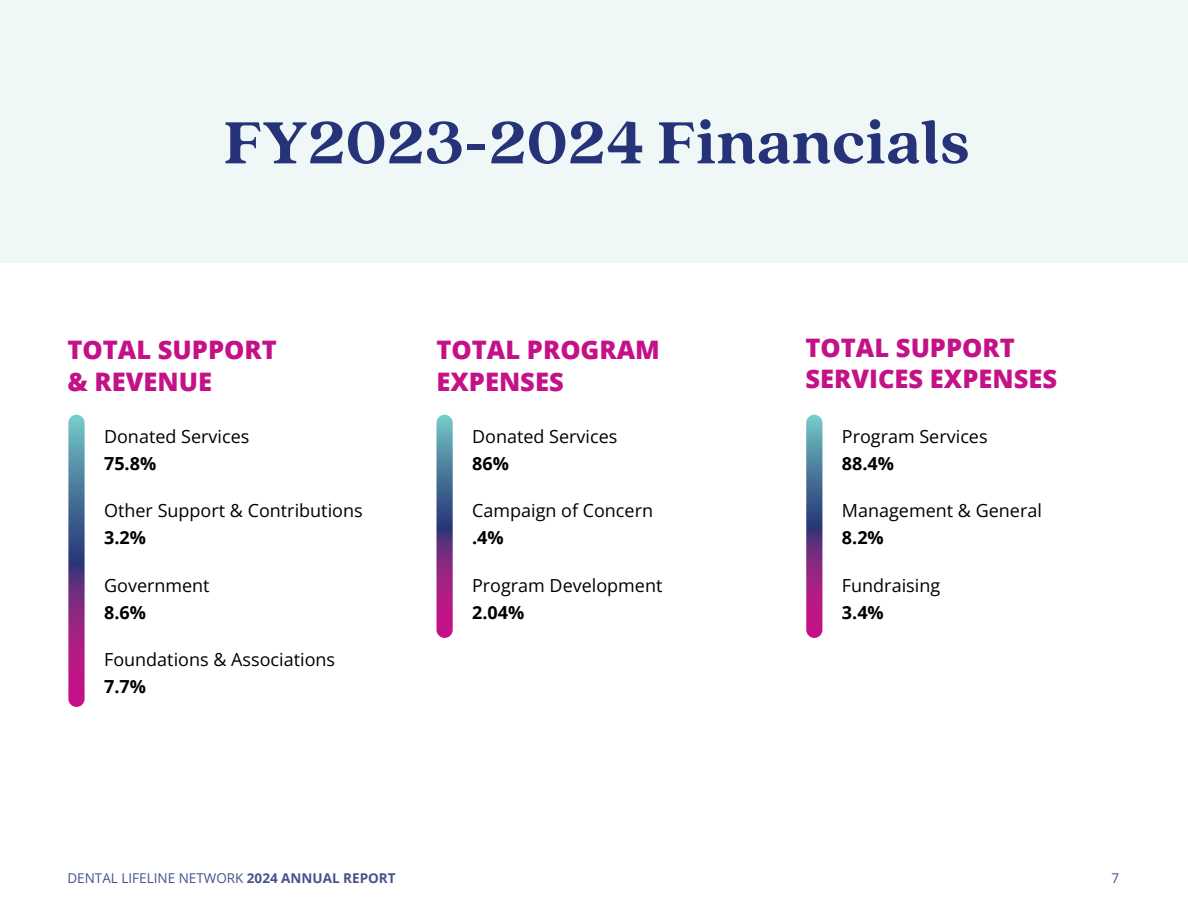
<style>
.page{position:relative;width:1188px;height:918px;background:#fff}
.page>*{position:absolute;margin:0;border:0;box-sizing:border-box;transform-origin:0 0}
.Headline{font:800 66px "Quincy CF";color:#263378}
.Sub-Subhead{font:800 25.5px/31.5px "Open Sans";color:#c41188}
.body_copy{font:18px/27px "Open Sans";color:#000}
.t1{font:13.5px "Open Sans";color:#47528c}
.s1{font-weight:700}
</style>
<div class="page">
<div style="left:0;top:0;width:1188px;height:262px;background:#eff8f7"></div>
<svg style="left:68px;top:415px;width:17px;height:292px;background:#785996"></svg>
<svg style="left:436px;top:415px;width:17px;height:223px;background:#785a96"></svg>
<svg style="left:806px;top:415px;width:16px;height:223px;background:#745492"></svg>
<p class="Headline" style="left:224px;top:96px;width:748px">FY2023-2024 Financials</p>
<p class="Sub-Subhead" style="left:68px;top:333px;width:211px">TOTAL SUPPORT &amp; REVENUE</p>
<p class="Sub-Subhead" style="left:437px;top:333px;width:225px">TOTAL PROGRAM</p>
<p class="Sub-Subhead" style="left:437px;top:364px;width:129px">EXPENSES</p>
<p class="body_copy" style="left:104px;top:423px;width:147px">Donated Services<br><span class="s1">75.8%</span></p>
<p class="body_copy" style="left:104px;top:497px;width:260px">Other Support &amp; Contributions<br><span class="s1">3.2%</span></p>
<p class="body_copy" style="left:104px;top:571px;width:107px">Government<br><span class="s1">8.6%</span></p>
<p class="body_copy" style="left:104px;top:645px;width:233px">Foundations &amp; Associations<br><span class="s1">7.7%</span></p>
<p class="body_copy" style="left:472px;top:423px;width:147px">Donated Services<br><span class="s1">86%</span></p>
<p class="body_copy" style="left:472px;top:497px;width:182px">Campaign of Concern <span class="s1">.4%</span></p>
<p class="body_copy" style="left:472px;top:571px;width:192px">Program Development<br><span class="s1">2.04%</span></p>
<p class="Sub-Subhead" style="left:806px;top:331px;width:211px">TOTAL SUPPORT</p>
<p class="Sub-Subhead" style="left:806px;top:362px;width:253px">SERVICES EXPENSES</p>
<p class="body_copy" style="left:842px;top:423px;width:147px">Program Services<br><span class="s1">88.4%</span></p>
<p class="body_copy" style="left:842px;top:497px;width:202px">Management &amp; General<br><span class="s1">8.2%</span></p>
<p class="body_copy" style="left:842px;top:571px;width:100px">Fundraising<br><span class="s1">3.4%</span></p>
<p class="t1" style="left:68px;top:869px;width:330px">DENTAL LIFELINE NETWORK <span class="s1">2024 ANNUAL REPORT</span></p>
<p class="t1" style="left:1111px;top:869px;width:9px">7</p>
</div>
